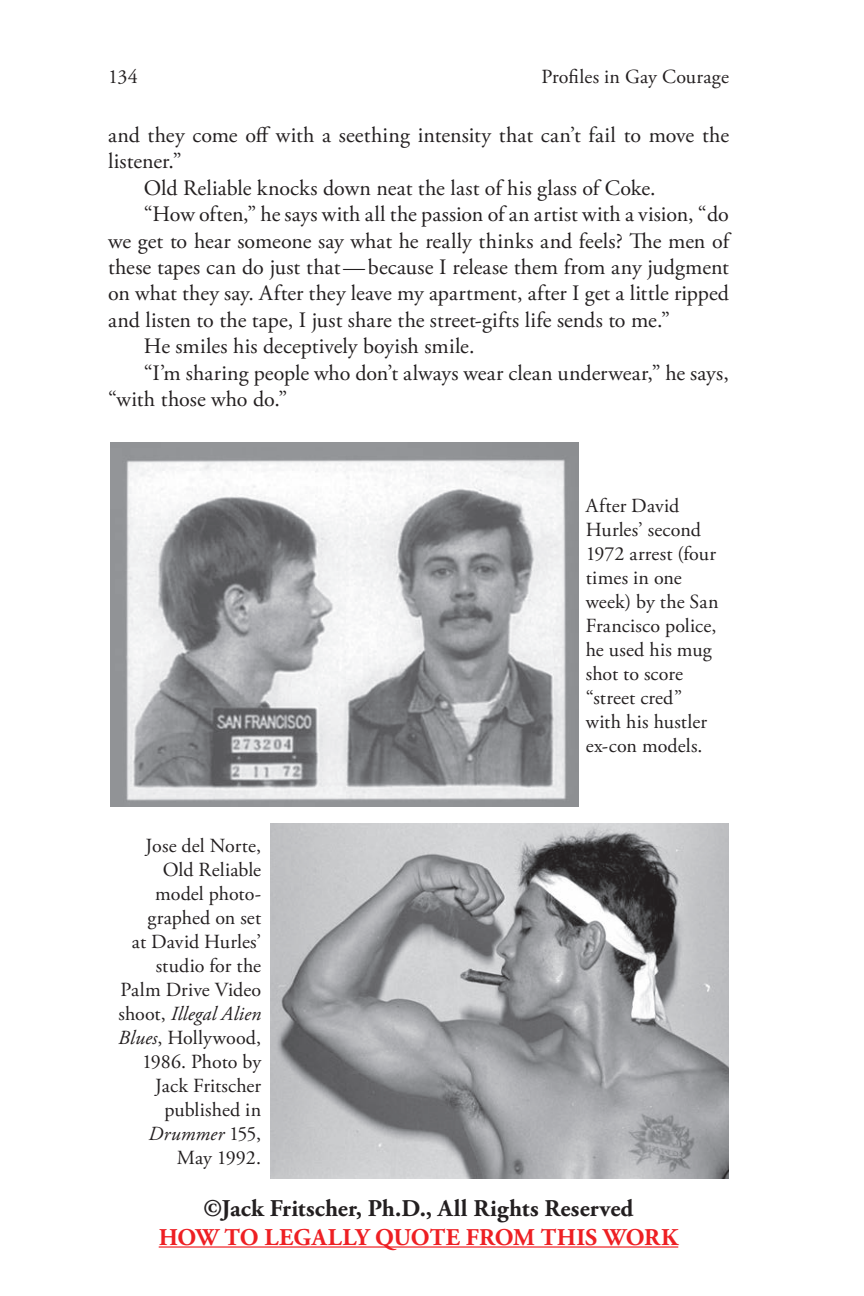
<style>
.page{position:relative;width:864px;height:1296px;background:#fff}
.page>*{position:absolute;margin:0;border:0;box-sizing:border-box;transform-origin:0 0}
.t1{font:700 24px "Adobe Garamond Pro";letter-spacing:.005em;color:#231f20}
.t2{font:700 24px "Adobe Garamond Pro";color:#ee1f23}
.t3{font:22px "Adobe Garamond Pro";letter-spacing:.005em;color:#231f20}
.t4{font:20px/24px "Adobe Garamond Pro";letter-spacing:.005em;color:#231f20}
.s1{font-style:italic}
</style>
<div class="page">
<hr style="left:159px;top:1246px;width:519px;height:2px;background:#ee1f23">
<img style="left:271px;top:823px;width:458px;height:356px">
<img style="left:110px;top:443px;width:469px;height:363px">
<p class="t4" style="left:108px;top:66px;width:31px">134</p>
<p class="t4" style="left:541px;top:66px;width:189px">Profiles in Gay Courage</p>
<p class="t3" style="left:108px;top:122px;width:623px">and they come off with a seething intensity that can’t fail to move the</p>
<p class="t3" style="left:108px;top:148px;width:75px">listener.”</p>
<p class="t3" style="left:144px;top:175px;width:513px">Old Reliable knocks down neat the last of his glass of Coke.</p>
<p class="t3" style="left:144px;top:201px;width:586px">“How often,” he says with all the passion of an artist with a vision, “do</p>
<p class="t3" style="left:108px;top:227px;width:623px">we get to hear someone say what he really thinks and feels? The men of</p>
<p class="t3" style="left:108px;top:254px;width:622px">these tapes can do just that—because I release them from any judgment</p>
<p class="t3" style="left:108px;top:280px;width:623px">on what they say. After they leave my apartment, after I get a little ripped</p>
<p class="t3" style="left:108px;top:307px;width:563px">and listen to the tape, I just share the street-gifts life sends to me.”</p>
<p class="t3" style="left:144px;top:333px;width:332px">He smiles his deceptively boyish smile.</p>
<p class="t3" style="left:144px;top:359px;width:586px">“I’m sharing people who don’t always wear clean underwear,” he says,</p>
<p class="t3" style="left:108px;top:386px;width:181px">“with those who do.”</p>
<p class="t4" style="left:118px;top:835px;width:145px;text-align:right">Jose del Norte,<br>Old Reliable model photo&shy;graphed on set<br>at David Hurles’ studio for the<br>Palm Drive Video shoot, <span class="s1">Illegal Alien<br>Blues</span>, Hollywood,<br>1986. Photo by<br>Jack Fritscher published in<br><span class="s1">Drummer</span> 155,<br>May 1992.</p>
<p class="t4" style="left:586px;top:494px;width:134px">After David<br>Hurles’ second<br>1972 arrest (four times in one week) by the San<br>Francisco police, he used his mug shot to score “street cred” with his hustler ex-con models.</p>
<p class="t1" style="left:203px;top:1194px;width:432px">©Jack Fritscher, Ph.D., All Rights Reserved</p>
<p class="t2" style="left:159px;top:1223px;width:521px">HOW TO LEGALLY QUOTE FROM THIS WORK</p>
</div>
